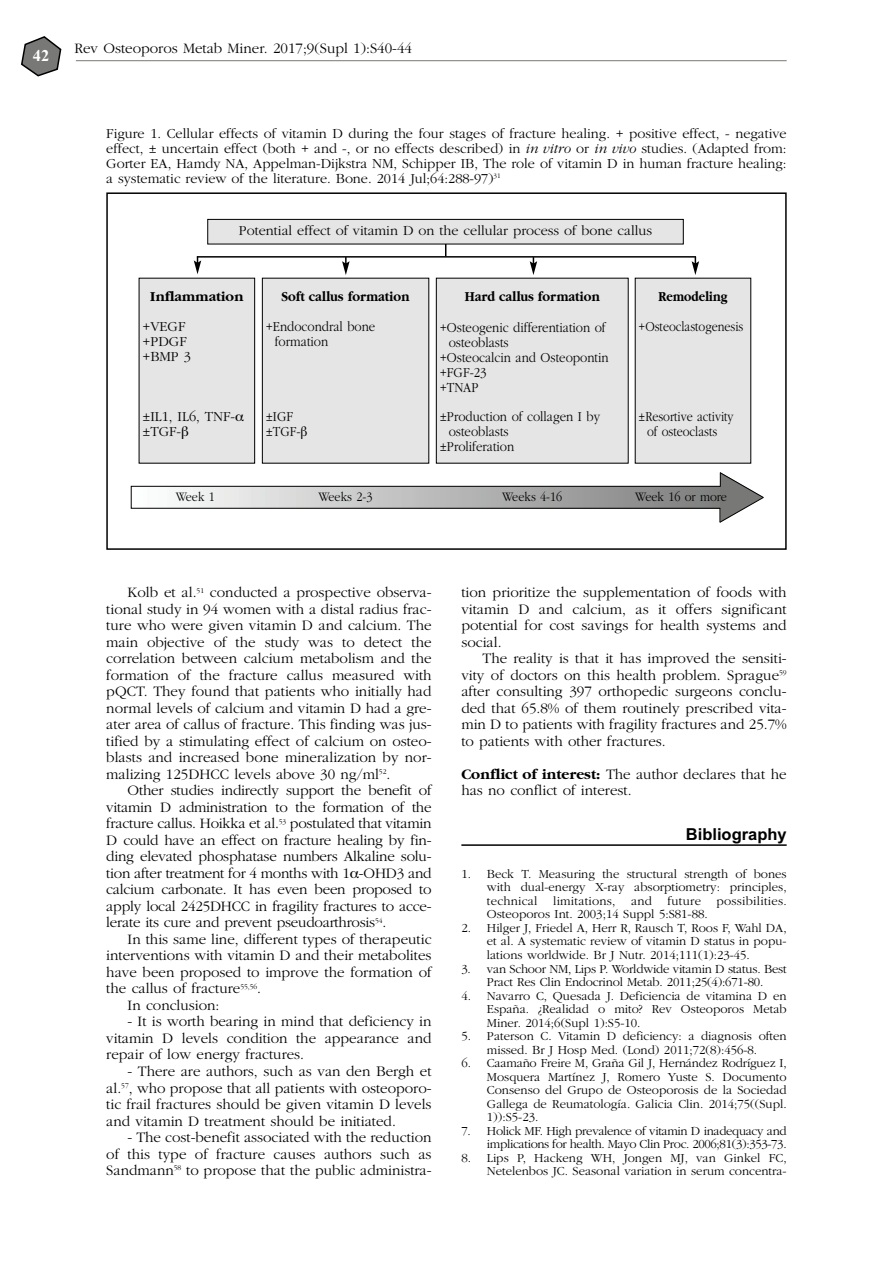
<style>
.page{position:relative;width:893px;height:1263px;background:#fff}
.page>*{position:absolute;margin:0;border:0;box-sizing:border-box;transform-origin:0 0}
.t1{font:700 16.5px "Arial";color:#000}
.t2{font:700 16.5px "Times New Roman";color:#fff}
.t3{font:300 15px/16.5px "Garamond";color:#000;text-align:justify}
.t4{font:300 14.25px/15px "Garamond";color:#000}
.t5{font:300 14.25px/15px "Garamond";color:#000;scale:.9 1}
.t6{font:300 14.25px/15px "Garamond";color:#000;text-align:center;scale:.85 1}
.t7{font:700 14.25px "Garamond";color:#000;scale:.9 1}
.t8{font:700 14.25px "Garamond";color:#000}
.t9{font:700 14.25px "Garamond";color:#000;scale:.85 1}
.t10{font:300 13.5px "Garamond";color:#000;scale:.9 1}
.t11{font:300 12.75px/13.5px "Garamond";color:#000;text-align:justify}
.t12{font:300 12.75px/13.5px "Garamond";letter-spacing:-.025em;color:#000;text-align:right}
.s1{font-style:italic}
.s2{font-weight:700}
</style>
<div class="page">
<hr style="left:76px;top:60px;width:711px;height:1px;background:#787877">
<svg style="left:21px;top:36px;width:40px;height:40px"></svg>
<hr style="left:461px;top:844px;width:326px;height:2px;background:#000">
<div style="left:106px;top:192px;width:681px;height:358px;border:2px solid #000"></div>
<div style="left:139px;top:278px;width:116px;height:185px;background:#e5e5e5"></div>
<div style="left:139px;top:278px;width:116px;height:185px;border:1px solid #000"></div>
<div style="left:635px;top:278px;width:116px;height:185px;background:#e5e5e5"></div>
<div style="left:262px;top:278px;width:167px;height:185px;background:#e5e5e5"></div>
<div style="left:436px;top:278px;width:192px;height:185px;background:#e5e5e5"></div>
<div style="left:131px;top:486px;width:610px;height:22px;background:linear-gradient(to right,#feffff,#797878)"></div>
<div style="left:131px;top:486px;width:611px;height:23px;border:1px solid #000"></div>
<hr style="left:197px;top:256px;width:499px;height:2px;background:#000">
<svg style="left:194px;top:256px;width:7px;height:18px"></svg>
<svg style="left:342px;top:257px;width:8px;height:18px"></svg>
<svg style="left:530px;top:257px;width:7px;height:18px"></svg>
<svg style="left:692px;top:257px;width:7px;height:18px"></svg>
<svg style="left:445px;top:244px;width:1px;height:12px"></svg>
<div style="left:208px;top:219px;width:475px;height:25px;background:#e5e5e5"></div>
<div style="left:207px;top:219px;width:477px;height:25px;border:1px solid #000"></div>
<svg style="left:719px;top:472px;width:45px;height:51px"></svg>
<p class="t2" style="left:33px;top:46px;width:18px">42</p>
<p class="t3" style="left:74px;top:41px;width:339px">Rev Osteoporos Metab Miner. 2017;9(Supl 1):S40-44</p>
<p class="t4" style="left:106px;top:127px;width:682px;text-align:justify">Figure 1. Cellular effects of vitamin D during the four stages of fracture healing. + positive effect, - negative effect, ± uncertain effect (both + and -, or no effects described) in <span class="s1">in vitro</span> or <span class="s1">in vivo</span> studies. (Adapted from:<br>Gorter EA, Hamdy NA, Appelman-Dijkstra NM, Schipper IB, The role of vitamin D in human fracture healing: a systematic review of the literature. Bone. 2014 Jul;64:288-97)<sup>31</sup></p>
<p class="t4" style="left:239px;top:224px;width:415px">Potential effect of vitamin D on the cellular process of bone callus</p>
<p class="t8" style="left:150px;top:291px;width:95px">Inflammation</p>
<p class="t4" style="left:142px;top:320px;width:50px">+VEGF +PDGF +BMP 3</p>
<p class="t4" style="left:142px;top:410px;width:94px">±IL1, IL6, TNF-±TGF-</p>
<p class="t7" style="left:282px;top:291px;width:144px">Soft callus formation</p>
<p class="t5" style="left:275px;top:320px;width:113px;text-indent:-9px">+Endocondral bone formation</p>
<p class="t5" style="left:266px;top:410px;width:40px">±IGF ±TGF-</p>
<p class="t7" style="left:465px;top:291px;width:152px">Hard callus formation</p>
<p class="t5" style="left:440px;top:321px;width:186px">+Osteogenic differentiation of</p>
<p class="t5" style="left:449px;top:336px;width:68px">osteoblasts</p>
<p class="t5" style="left:440px;top:351px;width:189px">+Osteocalcin and Osteopontin</p>
<p class="t5" style="left:440px;top:366px;width:54px">+FGF-23</p>
<p class="t5" style="left:440px;top:381px;width:45px">+TNAP</p>
<p class="t5" style="left:440px;top:410px;width:180px">±Production of collagen I by</p>
<p class="t5" style="left:449px;top:425px;width:68px">osteoblasts</p>
<p class="t5" style="left:440px;top:440px;width:84px">±Proliferation</p>
<p class="t9" style="left:659px;top:291px;width:82px">Remodeling</p>
<p class="t6" style="left:639px;top:320px;width:125px">+Osteoclastogenesis</p>
<p class="t6" style="left:639px;top:410px;width:113px">±Resortive activity of osteoclasts</p>
<p class="t10" style="left:176px;top:492px;width:45px">Week 1</p>
<p class="t10" style="left:318px;top:492px;width:61px">Weeks 2-3</p>
<p class="t10" style="left:502px;top:492px;width:68px">Weeks 4-16</p>
<p class="t10" style="left:635px;top:492px;width:103px">Week 16 or more</p>
<p class="t3" style="left:106px;top:586px;width:327px;text-indent:21px">Kolb et al.<sup>51</sup> conducted a prospective observa&shy;tional study in 94 women with a distal radius frac&shy;ture who were given vitamin D and calcium. The main objective of the study was to detect the correlation between calcium metabolism and the formation of the fracture callus measured with pQCT. They found that patients who initially had normal levels of calcium and vitamin D had a gre&shy;ater area of callus of fracture. This finding was jus&shy;tified by a stimulating effect of calcium on osteo&shy;blasts and increased bone mineralization by nor&shy;malizing 125DHCC levels above 30 ng/ml<sup>52</sup>.</p>
<p class="t3" style="left:106px;top:784px;width:327px;text-indent:21px">Other studies indirectly support the benefit of vitamin D administration to the formation of the fracture callus. Hoikka et al.<sup>53</sup> postulated that vitamin D could have an effect on fracture healing by fin&shy;ding elevated phosphatase numbers Alkaline solu&shy;tion after treatment for 4 months with 1 -OHD3 and calcium carbonate. It has even been proposed to apply local 2425DHCC in fragility fractures to acce&shy;lerate its cure and prevent pseudoarthrosis<sup>54</sup>.</p>
<p class="t3" style="left:128px;top:932px;width:305px">In this same line, different types of therapeutic</p>
<p class="t3" style="left:106px;top:949px;width:327px">interventions with vitamin D and their metabolites</p>
<p class="t3" style="left:106px;top:965px;width:327px">have been proposed to improve the formation of</p>
<p class="t3" style="left:106px;top:982px;width:156px">the callus of fracture<sup>55,56</sup>.</p>
<p class="t3" style="left:128px;top:998px;width:93px">In conclusion:</p>
<p class="t3" style="left:106px;top:1015px;width:327px;text-indent:21px">- It is worth bearing in mind that deficiency in vitamin D levels condition the appearance and repair of low energy fractures.</p>
<p class="t3" style="left:106px;top:1064px;width:327px;text-indent:21px">- There are authors, such as van den Bergh et al.<sup>57</sup>, who propose that all patients with osteoporo&shy;tic frail fractures should be given vitamin D levels and vitamin D treatment should be initiated.</p>
<p class="t3" style="left:106px;top:1130px;width:327px;text-indent:21px">- The cost-benefit associated with the reduction of this type of fracture causes authors such as Sandmann<sup>58</sup> to propose that the public administra-</p>
<p class="t3" style="left:461px;top:586px;width:327px">tion prioritize the supplementation of foods with vitamin D and calcium, as it offers significant potential for cost savings for health systems and social.</p>
<p class="t3" style="left:461px;top:652px;width:327px;text-indent:21px">The reality is that it has improved the sensiti&shy;vity of doctors on this health problem. Sprague<sup>59 </sup>after consulting 397 orthopedic surgeons conclu&shy;ded that 65.8% of them routinely prescribed vita&shy;min D to patients with fragility fractures and 25.7% to patients with other fractures.</p>
<p class="t3" style="left:461px;top:767px;width:327px"><span class="s2">Conflict of interest:</span> The author declares that he has no conflict of interest.</p>
<p class="t1" style="left:686px;top:829px;width:102px">Bibliography</p>
<p class="t11" style="left:487px;top:868px;width:301px;text-indent:-26px">1. Beck T. Measuring the structural strength of bones with dual-energy X-ray absorptiometry: principles, technical limitations, and future possibilities.<br>Osteoporos Int. 2003;14 Suppl 5:S81-88.</p>
<p class="t11" style="left:487px;top:922px;width:301px;text-indent:-26px">2. Hilger J, Friedel A, Herr R, Rausch T, Roos F, Wahl DA, et al. A systematic review of vitamin D status in popu&shy;lations worldwide. Br J Nutr. 2014;111(1):23-45.</p>
<p class="t11" style="left:461px;top:963px;width:327px;text-align:center">3. van Schoor NM, Lips P. Worldwide vitamin D status. Best<br>Pract Res Clin Endocrinol Metab. 2011;25(4):671-80.</p>
<p class="t11" style="left:487px;top:990px;width:301px;text-indent:-26px">4. Navarro C, Quesada J. Deficiencia de vitamina D en España. ¿Realidad o mito? Rev Osteoporos Metab Miner. 2014;6(Supl 1):S5-10.</p>
<p class="t11" style="left:461px;top:1030px;width:327px;text-align:center">5. Paterson C. Vitamin D deficiency: a diagnosis often missed. Br J Hosp Med. (Lond) 2011;72(8):456-8.</p>
<p class="t11" style="left:487px;top:1057px;width:301px;text-indent:-26px">6. Caamaño Freire M, Graña Gil J, Hernández Rodríguez I, Mosquera Martínez J, Romero Yuste S. Documento Consenso del Grupo de Osteoporosis de la Sociedad Gallega de Reumatología. Galicia Clin. 2014;75((Supl.<br>1)):S5-23.</p>
<p class="t12" style="left:461px;top:1125px;width:327px">7. Holick MF. High prevalence of vitamin D inadequacy and implications for health. Mayo Clin Proc. 2006;81(3):353-73.</p>
<p class="t11" style="left:461px;top:1152px;width:327px;text-align:right">8. Lips P, Hackeng WH, Jongen MJ, van Ginkel FC,<br>Netelenbos JC. Seasonal variation in serum concentra-</p>
</div>
